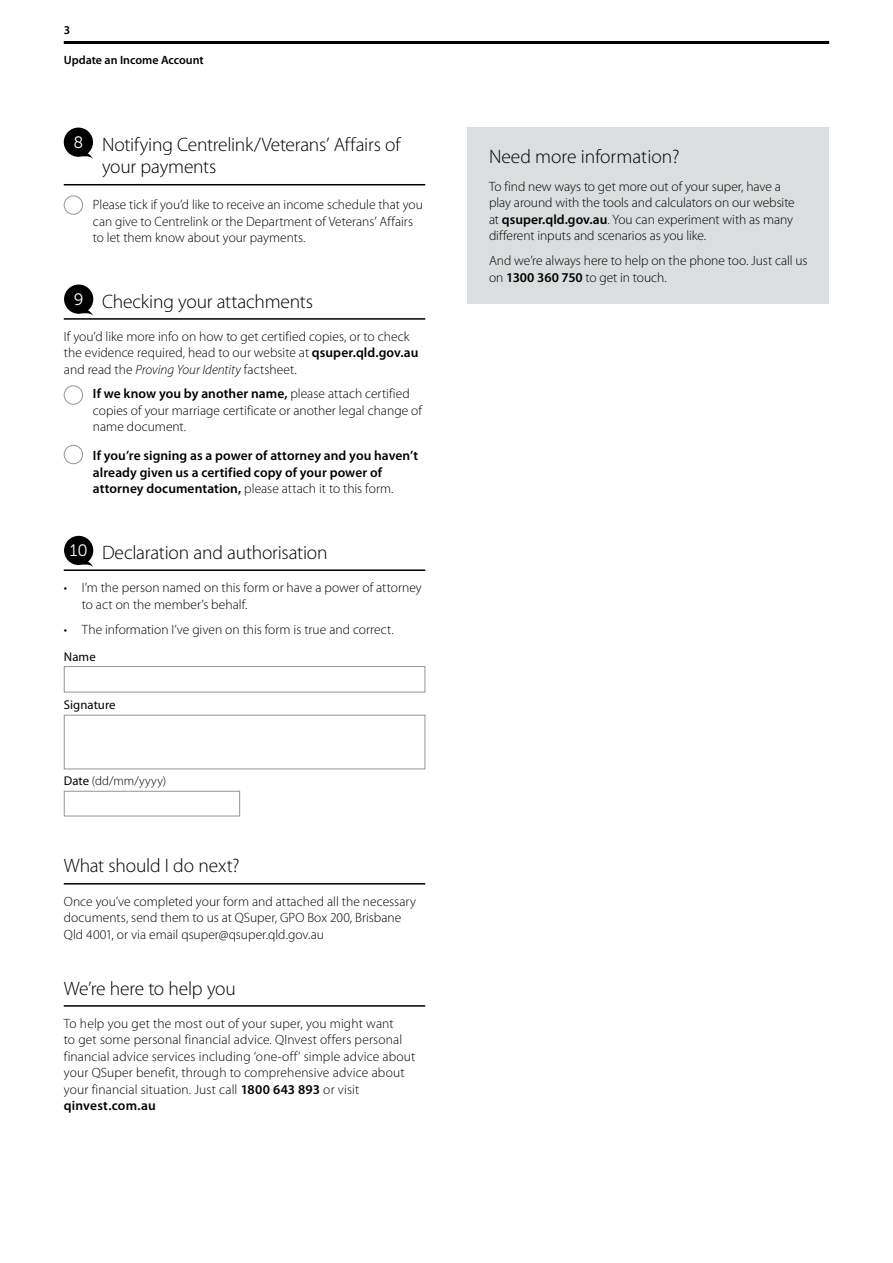
<style>
.page{position:relative;width:893px;height:1263px;background:#fff}
.page>*{position:absolute;margin:0;border:0;box-sizing:border-box;transform-origin:0 0}
.t1{font:300 19.5px/22.5px "Myriad Pro";letter-spacing:-.01em;color:#000}
.t2{font:16.5px "Museo Sans 300";color:#fff}
.t3{font:300 13.5px/16.5px "Myriad Pro";color:#000}
.t4{font:600 13.5px/16.5px "Myriad Pro";letter-spacing:.005em;color:#000}
.t5{font:300 12.75px "Myriad Pro";letter-spacing:.045em;color:#000}
.t6{font:12.75px "Myriad Pro";letter-spacing:.005em;color:#000}
.t7{font:600 12px "Myriad Pro";color:#000}
.s1{font-family:"Museo Sans 300";font-weight:400;font-size:16.5px;color:#fff}
.s2{font-weight:600}
.s3{font-style:italic}
.s4{font-weight:300}
.s5{font-weight:400}
</style>
<div class="page">
<hr style="left:64px;top:41px;width:765px;height:3px;background:#000">
<svg style="left:64px;top:128px;width:29px;height:31px"></svg>
<div style="left:64px;top:445px;width:19px;height:19px;border:1px solid #939598;border-radius:50%"></div>
<div style="left:64px;top:385px;width:19px;height:20px;border:1px solid #939598;border-radius:50%"></div>
<div style="left:64px;top:195px;width:19px;height:20px;border:1px solid #939598;border-radius:50%"></div>
<hr style="left:64px;top:184px;width:361px;height:1px;background:#000">
<svg style="left:64px;top:284px;width:29px;height:32px"></svg>
<hr style="left:64px;top:318px;width:361px;height:2px;background:#000">
<svg style="left:64px;top:536px;width:29px;height:31px"></svg>
<hr style="left:64px;top:569px;width:361px;height:2px;background:#000">
<svg style="left:63px;top:714px;width:363px;height:56px"></svg>
<div style="left:64px;top:666px;width:361px;height:26px;background:#fff;border:1px solid #939598"></div>
<div style="left:64px;top:791px;width:176px;height:25px;background:#fff;border:1px solid #939598"></div>
<hr style="left:64px;top:883px;width:361px;height:1px;background:#000">
<hr style="left:64px;top:1005px;width:361px;height:2px;background:#000">
<div style="left:468px;top:128px;width:361px;height:176px;background:#dcddde"></div>
<p class="t7" style="left:64px;top:22px;width:8px">3</p>
<p class="t7" style="left:64px;top:52px;width:141px">Update an Income Account</p>
<p class="t2" style="left:73px;top:133px;width:11px">8</p>
<h1 class="t1" style="left:102px;top:133px;width:300px">Notifying Centrelink/Veterans’ Affairs of your payments</h1>
<p class="t3" style="left:93px;top:197px;width:331px">Please tick if you’d like to receive an income schedule that you can give to Centrelink or the Department of Veterans’ Affairs to let them know about your payments.</p>
<h1 class="t1" style="left:74px;top:290px;width:241px"><span class="s1">9</span> Checking your attachments</h1>
<p class="t3" style="left:64px;top:328px;width:356px">If you’d like more info on how to get certified copies, or to check the evidence required, head to our website at <span class="s2">qsuper.qld.gov.au </span>and read the <span class="s3">Proving Your Identity</span> factsheet.</p>
<p class="t3" style="left:93px;top:386px;width:331px"><span class="s2">If we know you by another name,</span> please attach certified copies of your marriage certificate or another legal change of name document.</p>
<p class="t4" style="left:93px;top:447px;width:327px">If you’re signing as a power of attorney and you haven’t already given us a certified copy of your power of attorney documentation, <span class="s4">please attach it to this form.</span></p>
<h1 class="t1" style="left:70px;top:541px;width:259px"><span class="s1">10</span> Declaration and authorisation</h1>
<p class="t3" style="left:82px;top:580px;width:342px;text-indent:-18px">• I’m the person named on this form or have a power of attorney to act on the member’s behalf.</p>
<p class="t3" style="left:64px;top:621px;width:331px">• The information I’ve given on this form is true and correct.</p>
<p class="t6" style="left:64px;top:649px;width:33px">Name</p>
<p class="t6" style="left:64px;top:696px;width:53px">Signature</p>
<p class="t5" style="left:64px;top:774px;width:104px"><span class="s5">Date</span> (dd/mm/yyyy)</p>
<h1 class="t1" style="left:64px;top:855px;width:177px">What should I do next?</h1>
<p class="t3" style="left:64px;top:893px;width:354px">Once you’ve completed your form and attached all the necessary documents, send them to us at QSuper, GPO Box 200, Brisbane<br>Qld 4001, or via email qsuper@qsuper.qld.gov.au</p>
<h1 class="t1" style="left:64px;top:977px;width:174px">We’re here to help you</h1>
<p class="t3" style="left:64px;top:1015px;width:353px">To help you get the most out of your super, you might want<br>to get some personal financial advice. QInvest offers personal financial advice services including ‘one-off’ simple advice about your QSuper benefit, through to comprehensive advice about your financial situation. Just call <span class="s2">1800 643 893</span> or visit <span class="s2">qinvest.com.au</span></p>
<h1 class="t1" style="left:489px;top:146px;width:192px">Need more information?</h1>
<p class="t3" style="left:489px;top:178px;width:307px">To find new ways to get more out of your super, have a play around with the tools and calculators on our website at <span class="s2">qsuper.qld.gov.au</span>. You can experiment with as many different inputs and scenarios as you like.</p>
<p class="t3" style="left:489px;top:253px;width:320px">And we’re always here to help on the phone too. Just call us on <span class="s2">1300 360 750</span> to get in touch.</p>
</div>
